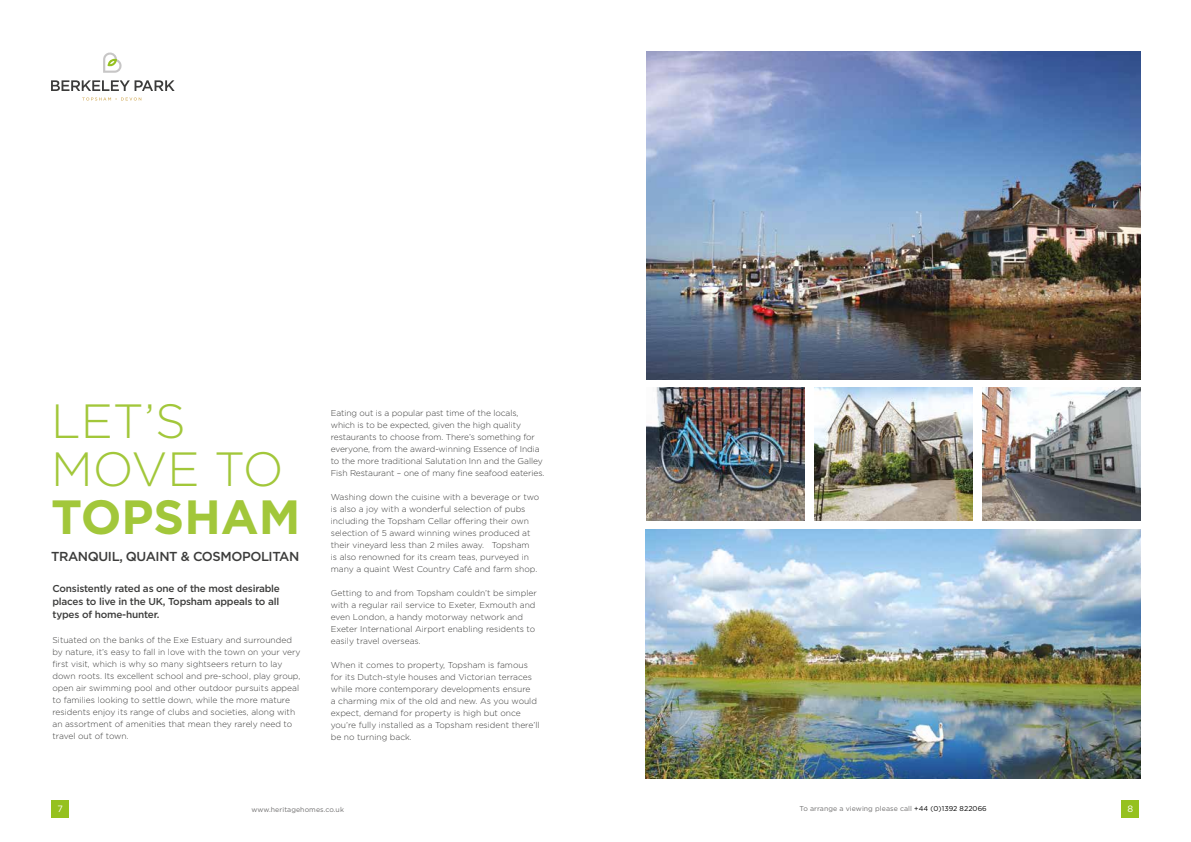
<style>
.page{position:relative;width:1191px;height:842px;background:#fff}
.page>*{position:absolute;margin:0;border:0;box-sizing:border-box;transform-origin:0 0}
.t1{font:300 48px/48px "Gotham HTF";color:#a2c73a}
.t2{font:700 48px "Gotham HTF";color:#a2c73a}
.t3{font:500 13px "Gotham HTF";letter-spacing:-.03em;color:#3c3c3b}
.t4{font:500 10px/13px "Gotham HTF";letter-spacing:-.02em;color:#3c3c3b;text-align:justify}
.t5{font:9.1px "Gotham";color:#fff}
.t6{font:300 8.5px/12px "Gotham HTF";color:#3c3c3b}
.t7{font:7px "Gotham";letter-spacing:.01em;color:#706f6f}
.s1{color:#000}
</style>
<div class="page">
<div style="left:1121px;top:801px;width:18px;height:17px;background:#95c11f"></div>
<div style="left:52px;top:800px;width:17px;height:18px;background:#95c11f"></div>
<img style="left:645px;top:529px;width:495px;height:249px">
<img style="left:814px;top:388px;width:158px;height:132px">
<img style="left:646px;top:388px;width:158px;height:132px">
<img style="left:982px;top:388px;width:158px;height:132px">
<svg style="left:103px;top:52px;width:19px;height:21px"></svg>
<svg style="left:51px;top:80px;width:124px;height:11px"></svg>
<svg style="left:82px;top:97px;width:59px;height:4px"></svg>
<img style="left:646px;top:51px;width:494px;height:328px">
<h1 class="t1" style="left:51px;top:397px;width:234px">LET’S<br>MOVE TO</h1>
<h1 class="t2" style="left:51px;top:489px;width:251px">TOPSHAM</h1>
<h2 class="t3" style="left:51px;top:549px;width:250px">TRANQUIL, QUAINT &amp; COSMOPOLITAN</h2>
<p class="t4" style="left:52px;top:581px;width:229px">Consistently rated as one of the most desirable places to live in the UK, Topsham appeals to all types of home-hunter.</p>
<p class="t6" style="left:52px;top:634px;width:249px">Situated on the banks of the Exe Estuary and surrounded by nature, it’s easy to fall in love with the town on your very first visit, which is why so many sightseers return to lay down roots. Its excellent school and pre-school, play group, open air swimming pool and other outdoor pursuits appeal to families looking to settle down, while the more mature residents enjoy its range of clubs and societies, along with an assortment of amenities that mean they rarely need to travel out of town.</p>
<p class="t6" style="left:331px;top:407px;width:215px">Eating out is a popular past time of the locals, which is to be expected, given the high quality restaurants to choose from. There’s something for everyone, from the award-winning Essence of India to the more traditional Salutation Inn and the Galley Fish Restaurant – one of many fine seafood eateries.</p>
<p class="t6" style="left:331px;top:491px;width:210px">Washing down the cuisine with a beverage or two is also a joy with a wonderful selection of pubs including the Topsham Cellar offering their own selection of 5 award winning wines produced at their vineyard less than 2 miles away. Topsham<br>is also renowned for its cream teas, purveyed in many a quaint West Country Café and farm shop.</p>
<p class="t6" style="left:331px;top:587px;width:207px">Getting to and from Topsham couldn’t be simpler with a regular rail service to Exeter, Exmouth and even London, a handy motorway network and Exeter International Airport enabling residents to easily travel overseas.</p>
<p class="t6" style="left:331px;top:659px;width:210px">When it comes to property, Topsham is famous for its Dutch-style houses and Victorian terraces while more contemporary developments ensure<br>a charming mix of the old and new. As you would expect, demand for property is high but once you’re fully installed as a Topsham resident there’ll be no turning back.</p>
<p class="t5" style="left:57px;top:803px;width:7px">7</p>
<p class="t7" style="left:251px;top:805px;width:94px">www.heritagehomes.co.uk</p>
<p class="t7" style="left:799px;top:804px;width:189px">To arrange a viewing please call <span class="s1">+44 (0)1392 822066</span></p>
<p class="t5" style="left:1127px;top:803px;width:7px">8</p>
</div>
